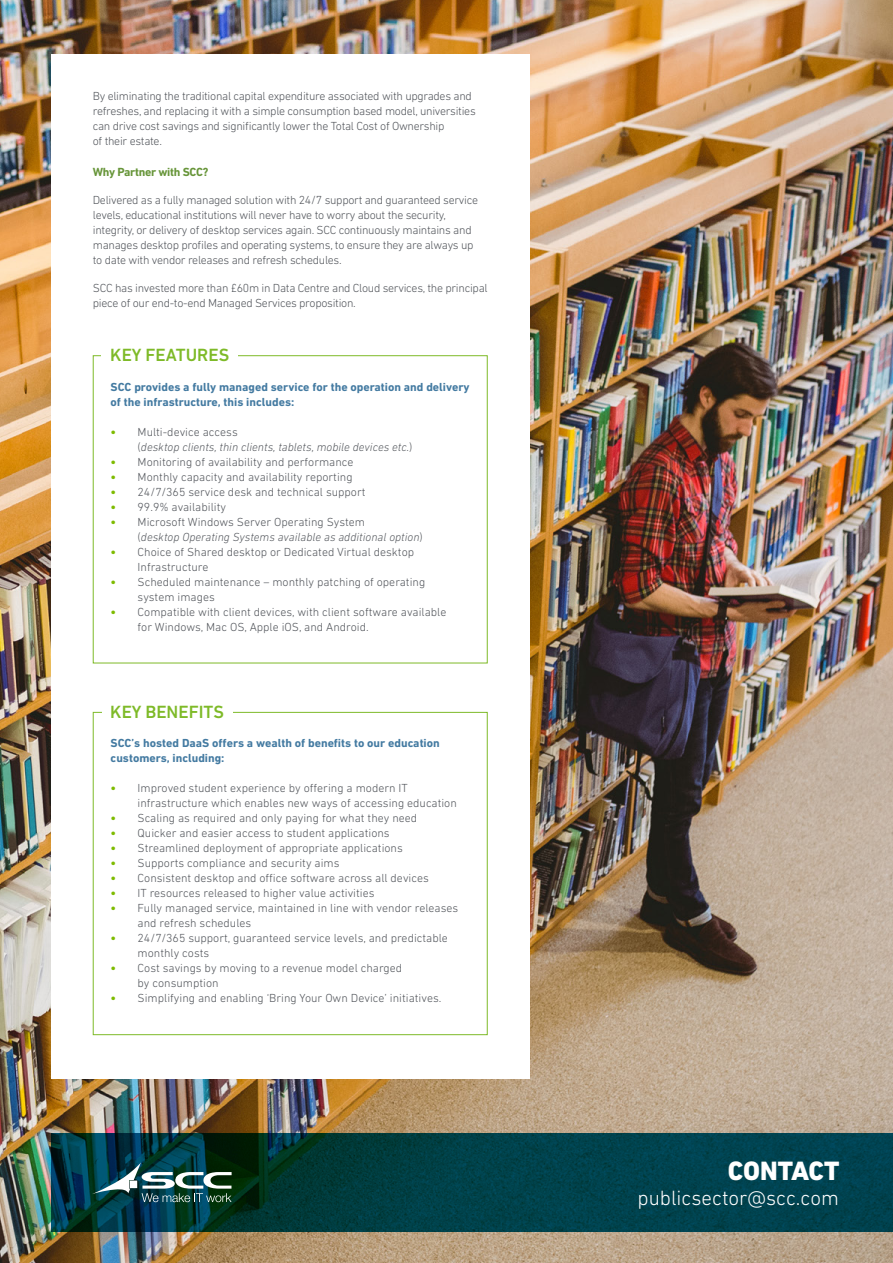
<style>
.page{position:relative;width:893px;height:1263px;background:#fff}
.page>*{position:absolute;margin:0;border:0;box-sizing:border-box;transform-origin:0 0}
.t1{font:800 27px "DIN Next LT Pro";color:#fff}
.t2{font:300 21px "DIN Next LT Pro";color:#fff}
.t3{font:500 18px "DIN Next LT Pro";color:#7eba28}
.t4{font:700 12px "DIN Next LT Pro";letter-spacing:-.025em;color:#679539}
.t5{font:300 11.85px/15px "DIN Next LT Pro";color:#52555b}
.t6{font:300 11.85px/15px "DIN Next LT Pro";letter-spacing:-.025em;color:#52555b}
.t7{font:italic 300 11.85px/15px "DIN Next LT Pro";color:#52555b}
.t8{font:700 11.85px/15px "DIN Next LT Pro";color:#437aa1}
.s1{font-weight:700;font-style:normal;color:#7ebb00}
.s2{font-style:normal}
.s3{font-weight:700;color:#7ebb00}
</style>
<div class="page">
<img style="left:0;top:0;width:893px;height:1263px">
<div style="left:51px;top:54px;width:478px;height:1025px;background:#fff"></div>
<svg style="left:51px;top:1133px;width:842px;height:98px;background:#003d44"></svg>
<div style="left:93px;top:712px;width:395px;height:323px;border:1px solid #7eba28"></div>
<div style="left:102px;top:708px;width:131px;height:22px;background:#fff"></div>
<div style="left:93px;top:355px;width:395px;height:308px;border:1px solid #7eba28"></div>
<div style="left:102px;top:351px;width:136px;height:22px;background:#fff"></div>
<svg style="left:92px;top:1162px;width:139px;height:40px"></svg>
<div style="left:130px;top:1180px;width:7px;height:8px;background:#fff"></div>
<p class="t6" style="left:93px;top:89px;width:384px">By eliminating the traditional capital expenditure associated with upgrades and refreshes, and replacing it with a simple consumption based model, universities can drive cost savings and significantly lower the Total Cost of Ownership<br>of their estate.</p>
<p class="t4" style="left:93px;top:165px;width:117px">Why Partner with SCC?</p>
<p class="t6" style="left:93px;top:192px;width:387px">Delivered as a fully managed solution with 24/7 support and guaranteed service levels, educational institutions will never have to worry about the security, integrity, or delivery of desktop services again. SCC continuously maintains and manages desktop profiles and operating systems, to ensure they are always up to date with vendor releases and refresh schedules.</p>
<p class="t6" style="left:93px;top:280px;width:396px">SCC has invested more than £60m in Data Centre and Cloud services, the principal piece of our end-to-end Managed Services proposition.</p>
<h3 class="t3" style="left:110px;top:345px;width:120px">KEY FEATURES</h3>
<p class="t8" style="left:111px;top:379px;width:360px">SCC provides a fully managed service for the operation and delivery of the infrastructure, this includes:</p>
<p class="t7" style="left:138px;top:424px;width:276px;text-indent:-27px"><span class="s1">•</span> <span class="s2">Multi-device access<br>(</span>desktop clients, thin clients, tablets, mobile devices etc.<span class="s2">)</span></p>
<p class="t5" style="left:111px;top:454px;width:244px"><span class="s3">•</span> Monitoring of availability and performance</p>
<p class="t5" style="left:111px;top:469px;width:244px"><span class="s3">•</span> Monthly capacity and availability reporting</p>
<p class="t5" style="left:111px;top:484px;width:256px"><span class="s3">•</span> 24/7/365 service desk and technical support</p>
<p class="t5" style="left:111px;top:499px;width:117px"><span class="s3">•</span> 99.9% availability</p>
<p class="t7" style="left:138px;top:514px;width:287px;text-indent:-27px"><span class="s1">•</span> <span class="s2">Microsoft Windows Server Operating System<br>(</span>desktop Operating Systems available as additional option<span class="s2">)</span></p>
<p class="t5" style="left:138px;top:544px;width:278px;text-indent:-27px"><span class="s3">•</span> Choice of Shared desktop or Dedicated Virtual desktop<br>Infrastructure</p>
<p class="t5" style="left:138px;top:574px;width:289px;text-indent:-27px"><span class="s3">•</span> Scheduled maintenance – monthly patching of operating system images</p>
<p class="t5" style="left:138px;top:604px;width:310px;text-indent:-27px"><span class="s3">•</span> Compatible with client devices, with client software available for Windows, Mac OS, Apple iOS, and Android.</p>
<h3 class="t3" style="left:110px;top:701px;width:115px">KEY BENEFITS</h3>
<p class="t8" style="left:111px;top:736px;width:331px">SCC’s hosted DaaS offers a wealth of benefits to our education customers, including:</p>
<p class="t5" style="left:138px;top:781px;width:321px;text-indent:-27px"><span class="s3">•</span> Improved student experience by offering a modern IT infrastructure which enables new ways of accessing education</p>
<p class="t5" style="left:111px;top:811px;width:308px"><span class="s3">•</span> Scaling as required and only paying for what they need</p>
<p class="t5" style="left:111px;top:826px;width:281px"><span class="s3">•</span> Quicker and easier access to student applications</p>
<p class="t5" style="left:111px;top:841px;width:294px"><span class="s3">•</span> Streamlined deployment of appropriate applications</p>
<p class="t5" style="left:111px;top:856px;width:230px"><span class="s3">•</span> Supports compliance and security aims</p>
<p class="t5" style="left:111px;top:871px;width:320px"><span class="s3">•</span> Consistent desktop and office software across all devices</p>
<p class="t5" style="left:111px;top:886px;width:265px"><span class="s3">•</span> IT resources released to higher value activities</p>
<p class="t5" style="left:138px;top:901px;width:322px;text-indent:-27px"><span class="s3">•</span> Fully managed service, maintained in line with vendor releases and refresh schedules</p>
<p class="t5" style="left:138px;top:931px;width:312px;text-indent:-27px"><span class="s3">•</span> 24/7/365 support, guaranteed service levels, and predictable monthly costs</p>
<p class="t5" style="left:138px;top:961px;width:266px;text-indent:-27px"><span class="s3">•</span> Cost savings by moving to a revenue model charged by consumption</p>
<p class="t5" style="left:111px;top:991px;width:332px"><span class="s3">•</span> Simplifying and enabling ‘Bring Your Own Device’ initiatives.</p>
<h1 class="t1" style="left:728px;top:1155px;width:113px">CONTACT</h1>
<h2 class="t2" style="left:638px;top:1186px;width:203px">publicsector@scc.com</h2>
</div>
